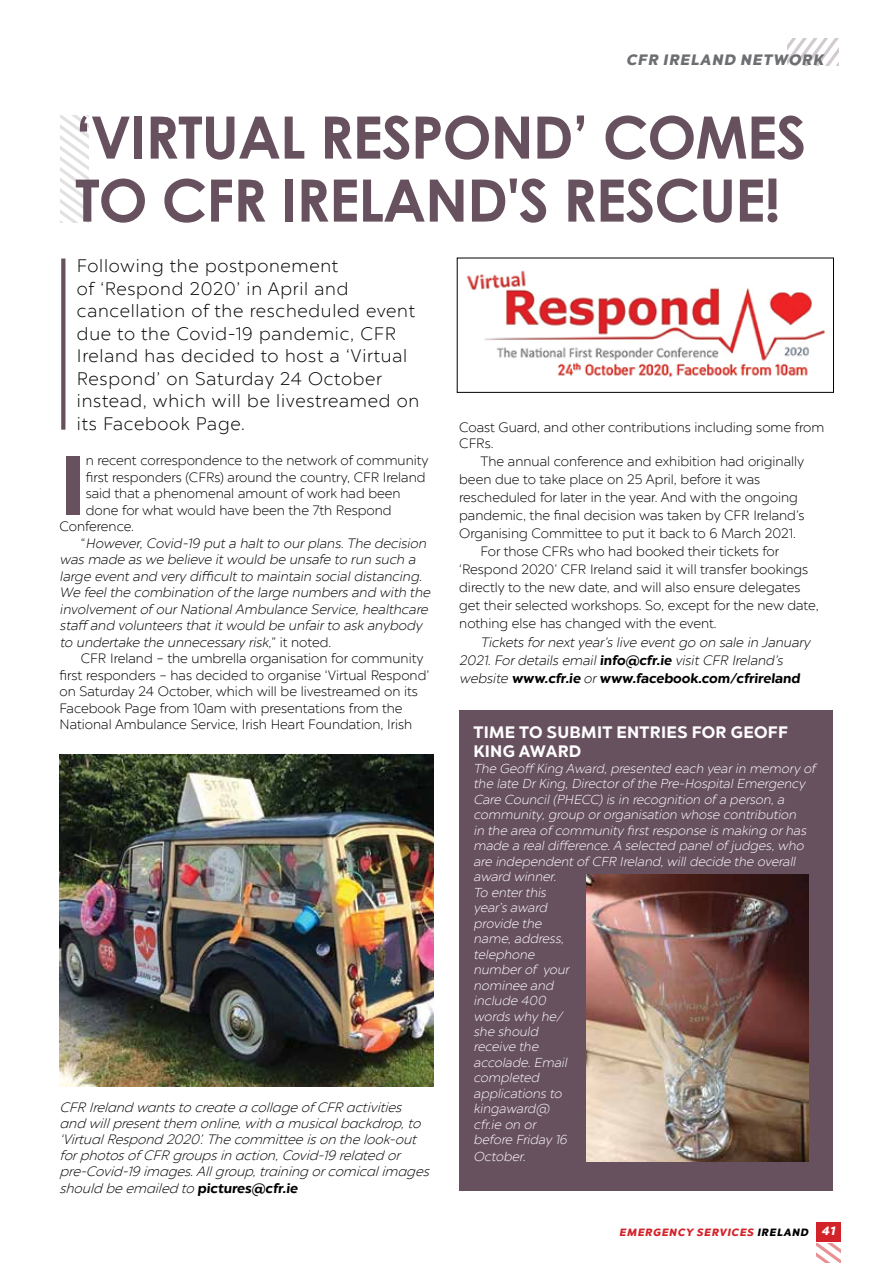
<style>
.page{position:relative;width:893px;height:1263px;background:#fff}
.page>*{position:absolute;margin:0;border:0;box-sizing:border-box;transform-origin:0 0}
.t1{font:700 84.15px "Chronica Pro";color:#68515f}
.t2{font:700 58.5px/63px "Century Gothic";letter-spacing:-.02em;color:#68515f}
.t3{font:300 18px/22.5px "Chronica Pro";letter-spacing:.04em;color:#000}
.t4{font:700 16.5px/19.8px "Chronica Pro";letter-spacing:.02em;color:#fff}
.t5{font:15px "Chronica Pro Black It";letter-spacing:.07em;color:#6d6e71}
.t6{font:300 13.5px/16.5px "Chronica Pro";color:#000}
.t7{font:italic 300 13.5px/18px "Chronica Pro";letter-spacing:-.02em;color:#000}
.t8{font:13.5px/16.2px "Chronica Pro Light It";color:#000}
.t9{font:italic 300 12.9px/15.5px "Chronica Pro";color:#fff}
.t10{font:10.5px "Chronica Pro Black It";letter-spacing:.08em;color:#d2232a}
.s1{font-style:normal}
.s2{font-family:"Chronica Pro";font-weight:700}
.s3{font-weight:700;font-style:normal}
.s4{color:#000}
.s5{font-size:12px;color:#fff}
</style>
<div class="page">
<div style="left:816px;top:1222px;width:24px;height:19px;background:#d2232a"></div>
<svg style="left:816px;top:1243px;width:24px;height:20px"></svg>
<svg style="left:787px;top:39px;width:52px;height:26px"></svg>
<svg style="left:60px;top:116px;width:28px;height:106px"></svg>
<svg style="left:61px;top:258px;width:4px;height:172px"></svg>
<img style="left:467px;top:270px;width:358px;height:107px">
<img style="left:60px;top:755px;width:374px;height:332px">
<div style="left:459px;top:710px;width:374px;height:481px;background:#68515f"></div>
<img style="left:587px;top:874px;width:221px;height:287px">
<p class="t5" style="left:626px;top:51px;width:198px">CFR IRELAND NETWORK</p>
<h2 class="t2" style="left:75px;top:103px;width:733px">‘VIRTUAL RESPOND’ COMES<br>TO CFR IRELAND'S RESCUE!</h2>
<p class="t3" style="left:77px;top:255px;width:344px">Following the postponement<br>of ‘Respond 2020’ in April and cancellation of the rescheduled event due to the Covid-19 pandemic, CFR<br>Ireland has decided to host a ‘Virtual<br>Respond’ on Saturday 24 October instead, which will be livestreamed on its Facebook Page.</p>
<h1 class="t1" style="left:60px;top:433px;width:28px">I</h1>
<p class="t6" style="left:86px;top:452px;width:345px">n recent correspondence to the network of community</p>
<p class="t6" style="left:86px;top:469px;width:341px">first responders (CFRs) around the country, CFR Ireland</p>
<p class="t6" style="left:86px;top:485px;width:316px">said that a phenomenal amount of work had been</p>
<p class="t6" style="left:86px;top:502px;width:307px">done for what would have been the 7th Respond</p>
<p class="t6" style="left:60px;top:518px;width:76px">Conference.</p>
<p class="t7" style="left:81px;top:534px;width:350px"><span class="s1">“</span> However, Covid-19 put a haltto ourplans.The decision</p>
<p class="t7" style="left:60px;top:550px;width:360px">was made as we believe itwould be unsafe to run such a</p>
<p class="t7" style="left:60px;top:567px;width:367px">large event and very difficultto maintain social distancing.</p>
<p class="t7" style="left:60px;top:583px;width:375px">We feelthe combination of the large numbers and with the</p>
<p class="t7" style="left:60px;top:600px;width:372px">involvement of ourNationalAmbulance Service, healthcare</p>
<p class="t7" style="left:60px;top:616px;width:367px">staff and volunteers that itwould be unfairto ask anybody</p>
<p class="t7" style="left:60px;top:633px;width:273px">to undertake the unnecessary risk,<span class="s1">” i t n o te d .</span></p>
<p class="t6" style="left:81px;top:650px;width:344px">CFR Ireland – the umbrella organisation for community</p>
<p class="t6" style="left:60px;top:667px;width:371px">first responders – has decided to organise ‘Virtual Respond’</p>
<p class="t6" style="left:60px;top:683px;width:360px">on Saturday 24 October, which will be livestreamed on its</p>
<p class="t6" style="left:60px;top:700px;width:344px">Facebook Page from 10am with presentations from the</p>
<p class="t6" style="left:60px;top:716px;width:354px">National Ambulance Service, Irish Heart Foundation, Irish</p>
<p class="t8" style="left:60px;top:1099px;width:372px">CFR Ireland wants to create a collage of CFR activities and will present them online, with a musical backdrop, to ‘Virtual Respond 2020’. The committee is on the look-out for photos of CFR groups in action, Covid-19 related or pre-Covid-19 images. All group, training or comical images should be emailed to <span class="s2">pictures@cfr.ie</span></p>
<p class="t6" style="left:459px;top:419px;width:367px">Coast Guard, and other contributions including some from<br>CFRs.</p>
<p class="t6" style="left:480px;top:454px;width:325px">The annual conference and exhibition had originally</p>
<p class="t6" style="left:459px;top:472px;width:303px">been due to take place on 25 April, before it was</p>
<p class="t6" style="left:459px;top:490px;width:340px">rescheduled for later in the year. And with the ongoing</p>
<p class="t6" style="left:459px;top:508px;width:347px">pandemic, the final decision was taken by CFR Ireland’s</p>
<p class="t6" style="left:459px;top:526px;width:338px">Organising Committee to put it back to 6 March 2021.</p>
<p class="t6" style="left:480px;top:544px;width:300px">For those CFRs who had booked their tickets for</p>
<p class="t6" style="left:459px;top:562px;width:351px">‘Respond 2020’ CFR Ireland said it will transfer bookings</p>
<p class="t6" style="left:459px;top:580px;width:343px">directly to the new date, and will also ensure delegates</p>
<p class="t6" style="left:459px;top:598px;width:361px">get their selected workshops. So, except for the new date,</p>
<p class="t6" style="left:459px;top:616px;width:259px">nothing else has changed with the event.</p>
<p class="t7" style="left:459px;top:633px;width:355px;text-indent:21px">Tickets fornextyear’s live event go on sale in January<br>2021. Fordetails email <span class="s3">info@cfr.ie</span> visit CFR Ireland’s website <span class="s3">www.cfr.ie</span> or<span class="s3">www.facebook.com/cfrireland</span></p>
<p class="t4" style="left:473px;top:722px;width:316px">TIME TO SUBMIT ENTRIES FOR GEOFF<br>KING AWARD</p>
<p class="t9" style="left:473px;top:761px;width:343px">The Geoff King Award, presented each yearin memory of the late DrKing, Directorof the Pre-Hospital Emergency<br>Care Council (PHECC) is in recognition of a person, a community, group ororganisation whose contribution in the area of community first response is making orhas made a real difference.A selected panel of j udges,who are independent of CFR Ireland,will decide the overall award winner.<br>To enterthis<br>year’s award<br>provide the<br>name, address,<br>telephone<br>numberof your<br>nominee and<br>include 400<br>words why he/<br>she should<br>receive the<br>accolade. Email<br>completed<br>applications to<br>kingaward@<br>cfr.ie on or<br>before Friday 16<br>October.</p>
<p class="t10" style="left:619px;top:1225px;width:217px">EMERGENCY SERVICES <span class="s4">IRELAND</span> <span class="s5">41</span></p>
</div>
